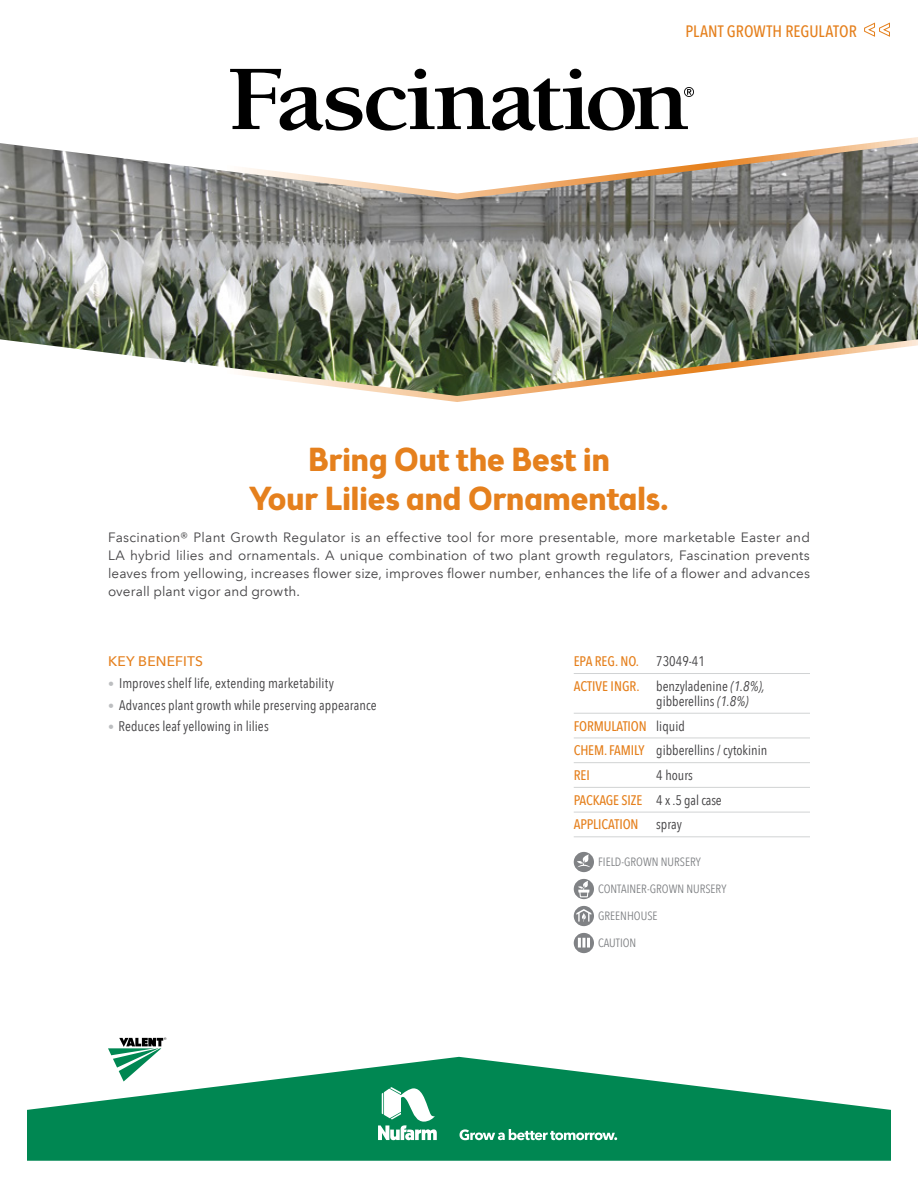
<style>
.page{position:relative;width:918px;height:1188px;background:#fff}
.page>*{position:absolute;margin:0;border:0;box-sizing:border-box;transform-origin:0 0}
.t1{font:700 33px/39.6px "Brooklyn Samuels Five";color:#e5801d;text-align:center}
.t2{font:500 condensed 16.5px "Avenir Next LT Pro";color:#e5801d}
.t3{font:condensed 13.8px/24.8px "Avenir Next LT Pro";letter-spacing:.005em;color:#414042}
.t4{font:500 condensed 13.8px/24.8px "Avenir Next LT Pro";letter-spacing:-.01em;color:#e5801d}
.t5{font:500 13.8px "Avenir Next LT Pro";letter-spacing:.015em;color:#e5801d}
.t6{font:13.5px/18px "Avenir Next LT Pro";letter-spacing:.01em;color:#414042;text-align:justify}
.t7{font:condensed 12px "Avenir Next LT Pro";color:#808285}
.s1{font-size:12px;color:#bcbec0}
.s2{font-weight:400;color:#414042}
.s3{font-weight:400;font-style:italic;color:#414042}
.s4{font-style:italic}
.s5{font-weight:500;color:#e5801d}
</style>
<div class="page">
<hr style="left:574px;top:673px;width:236px;height:1px;background:#d1d3d4">
<hr style="left:574px;top:713px;width:236px;height:1px;background:#d1d3d4">
<hr style="left:574px;top:738px;width:236px;height:1px;background:#d1d3d4">
<hr style="left:574px;top:762px;width:236px;height:1px;background:#d1d3d4">
<hr style="left:574px;top:787px;width:236px;height:1px;background:#d1d3d4">
<hr style="left:574px;top:812px;width:236px;height:1px;background:#d1d3d4">
<hr style="left:574px;top:836px;width:236px;height:1px;background:#d1d3d4">
<svg style="left:574px;top:852px;width:20px;height:20px"></svg>
<svg style="left:574px;top:879px;width:20px;height:20px"></svg>
<svg style="left:574px;top:906px;width:20px;height:20px"></svg>
<svg style="left:574px;top:933px;width:20px;height:20px"></svg>
<svg style="left:864px;top:22px;width:26px;height:15px"></svg>
<svg style="left:0;top:137px;width:918px;height:265px"></svg>
<svg style="left:27px;top:1057px;width:864px;height:104px;fill:#008752"></svg>
<svg style="left:378px;top:1087px;width:59px;height:53px"></svg>
<svg style="left:460px;top:1129px;width:157px;height:11px"></svg>
<svg style="left:230px;top:69px;width:464px;height:62px"></svg>
<svg style="left:108px;top:1037px;width:58px;height:45px"></svg>
<p class="t2" style="left:685px;top:21px;width:171px">PLANT GROWTH REGULATOR</p>
<h1 class="t1" style="left:249px;top:442px;width:421px">Bring Out the Best in<br>Your Lilies and Ornamentals.</h1>
<p class="t6" style="left:108px;top:528px;width:704px">Fascination® Plant Growth Regulator is an effective tool for more presentable, more marketable Easter and LA hybrid lilies and ornamentals. A unique combination of two plant growth regulators, Fascination prevents leaves from yellowing, increases flower size, improves flower number, enhances the life of a flower and advances overall plant vigor and growth.</p>
<p class="t5" style="left:108px;top:653px;width:97px">KEY BENEFITS</p>
<p class="t3" style="left:108px;top:671px;width:227px"><span class="s1">•</span> Improves shelf life, extending marketability</p>
<p class="t3" style="left:108px;top:692px;width:270px"><span class="s1">•</span> Advances plant growth while preserving appearance</p>
<p class="t3" style="left:108px;top:714px;width:162px"><span class="s1">•</span> Reduces leaf yellowing in lilies</p>
<p class="t4" style="left:574px;top:649px;width:193px">EPA REG. NO. <span class="s2">73049-41<br></span>ACTIVE INGR. <span class="s2">benzyladenine</span> <span class="s3">(1.8%),</span></p>
<p class="t3" style="left:574px;top:689px;width:195px;text-indent:83px">gibberellins <span class="s4">(1.8%)<br></span><span class="s5">FORMULATION</span> liquid<br><span class="s5">CHEM. FAMILY</span> gibberellins / cytokinin<br><span class="s5">REI</span></p>
<p class="t3" style="left:656px;top:763px;width:38px">4 hours</p>
<p class="t4" style="left:574px;top:787px;width:66px">PACKAGE SIZE</p>
<p class="t3" style="left:656px;top:788px;width:67px">4 x .5 gal case</p>
<p class="t4" style="left:574px;top:812px;width:64px">APPLICATION</p>
<p class="t3" style="left:656px;top:812px;width:27px">spray</p>
<p class="t7" style="left:598px;top:855px;width:104px">FIELD-GROWN NURSERY</p>
<p class="t7" style="left:598px;top:882px;width:130px">CONTAINER-GROWN NURSERY</p>
<p class="t7" style="left:598px;top:909px;width:61px">GREENHOUSE</p>
<p class="t7" style="left:598px;top:936px;width:40px">CAUTION</p>
</div>
